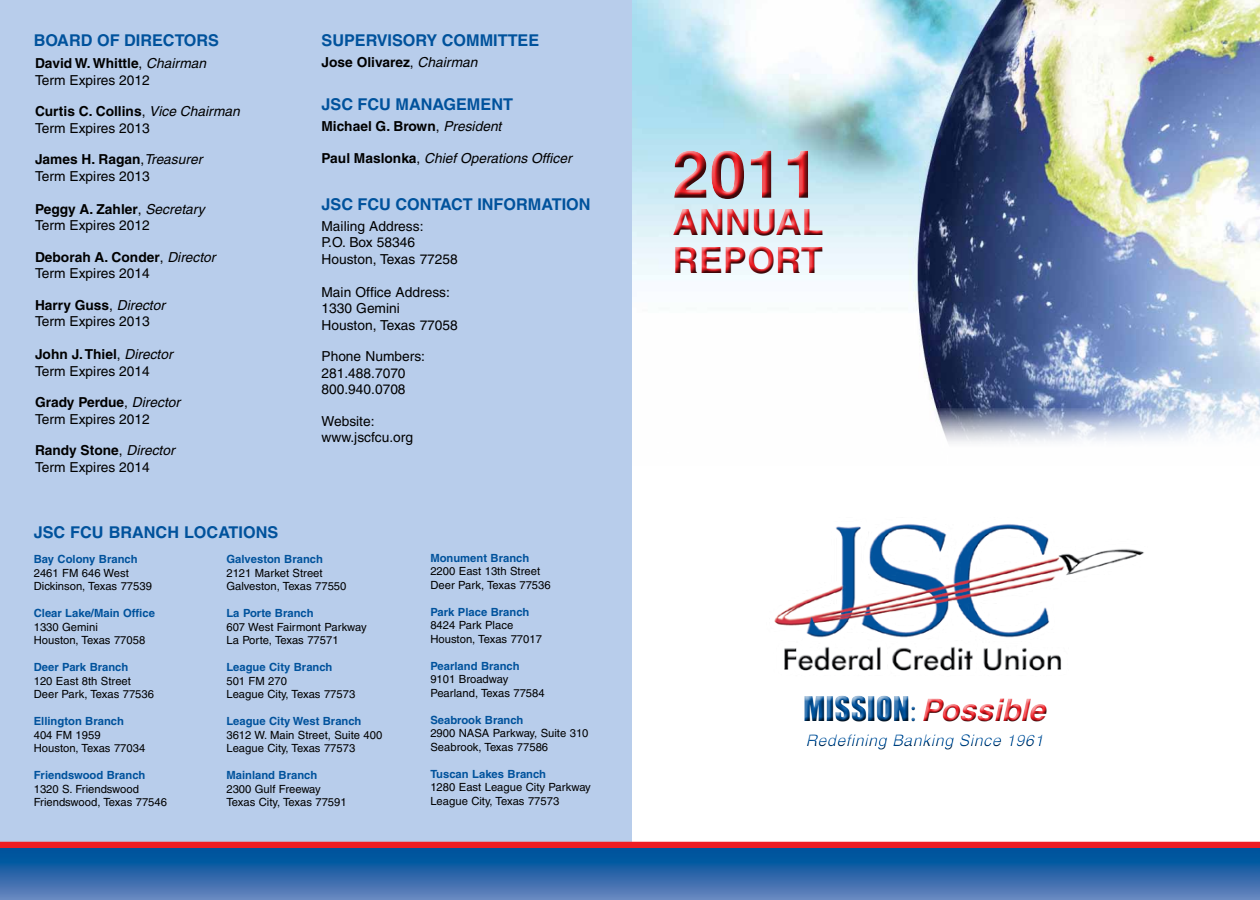
<style>
.page{position:relative;width:1260px;height:900px;background:#fff}
.page>*{position:absolute;margin:0;border:0;box-sizing:border-box;transform-origin:0 0}
.t1{font:700 66.25px "Helvetica";color:#ed1d24}
.t2{font:700 36.25px/37.5px "Helvetica";color:#ed1d24}
.t3{font:italic 700 31.25px "Helvetica";letter-spacing:-.01em;color:#ed1d24}
.t4{font:700 16.25px "Helvetica";color:#00529c}
.t5{font:italic 16.25px "Helvetica";letter-spacing:.025em;color:#00529c}
.t6{font:13.75px/16.5px "Helvetica";color:#000}
.t7{font:700 13.75px "Helvetica";color:#000}
.t8{font:italic 13.75px "Helvetica";color:#000}
.t9{font:11.25px/13.5px "Helvetica";color:#000}
.t10{font:700 11.25px "Helvetica";color:#00529c}
.s1{font-weight:400}
.s2{font-weight:400;font-style:italic}
.s3{font-weight:700}
.s4{font-style:italic}
.s5{font-weight:700;font-style:normal}
.s6{font-style:normal}
.s7{font-family:"Impact";font-weight:400;font-style:normal;color:#00529c}
.s8{font-family:"Myriad";font-weight:400;font-style:normal;color:#00529c}
</style>
<div class="page">
<img style="left:631px;top:0;width:629px;height:408px">
<img style="left:774px;top:524px;width:370px;height:147px">
<div style="left:0;top:0;width:631px;height:900px;background:#b8cdeb"></div>
<svg style="left:0;top:848px;width:1260px;height:52px"></svg>
<div style="left:0;top:842px;width:1260px;height:6px;background:#ed1d24"></div>
<div style="left:668px;top:144px;width:145px;height:57px;background:#fff;opacity:.75"></div>
<div style="left:669px;top:147px;width:145px;height:57px;background:#000;opacity:.75"></div>
<div style="left:801px;top:694px;width:251px;height:60px;background:#000;opacity:.75"></div>
<div style="left:668px;top:203px;width:159px;height:73px;background:#d4edf5"></div>
<div style="left:669px;top:205px;width:160px;height:74px;background:#000;opacity:.75"></div>
<h3 class="t4" style="left:34px;top:31px;width:36px">Board</h3>
<h3 class="t4" style="left:97px;top:31px;width:56px">of Direct</h3>
<h3 class="t4" style="left:184px;top:31px;width:25px">ors</h3>
<h3 class="t4" style="left:322px;top:31px;width:23px">Super</h3>
<h3 class="t4" style="left:377px;top:31px;width:133px">visory Comm ittee</h3>
<p class="t7" style="left:322px;top:54px;width:157px">Jose Olivarez<span class="s1">,</span> <span class="s2">Chairman</span></p>
<p class="t6" style="left:35px;top:55px;width:173px"><span class="s3">David W. Whittle</span>, <span class="s4">Chairman<br></span>Term Expires 2012</p>
<p class="t6" style="left:35px;top:103px;width:206px"><span class="s3">Curtis C. Collins</span>, <span class="s4">Vice Chairman<br></span>Term Expires 2013</p>
<p class="t6" style="left:35px;top:151px;width:169px"><span class="s3">James H. Ragan</span>,<span class="s4">Treasurer<br></span>Term Expires 2013</p>
<p class="t6" style="left:35px;top:201px;width:171px"><span class="s3">Peggy A. Zahler</span>, <span class="s4">Secretary<br></span>Term Expires 2012</p>
<p class="t6" style="left:35px;top:249px;width:182px"><span class="s3">Deborah A. Conder</span>, <span class="s4">Director<br></span>Term Expires 2014</p>
<p class="t6" style="left:35px;top:297px;width:132px"><span class="s3">Harry Guss</span>, <span class="s4">Director<br></span>Term Expires 2013</p>
<p class="t6" style="left:35px;top:346px;width:139px"><span class="s3">John J. Thiel</span>, <span class="s4">Director<br></span>Term Expires 2014</p>
<p class="t6" style="left:35px;top:394px;width:147px"><span class="s3">Grady Perdue</span>, <span class="s4">Director<br></span>Term Expires 2012</p>
<p class="t6" style="left:35px;top:442px;width:141px"><span class="s3">Randy Stone</span>, <span class="s4">Director<br></span>Term Expires 2014</p>
<h3 class="t4" style="left:322px;top:94px;width:193px">JSC FCU MANAGEMENT</h3>
<p class="t7" style="left:322px;top:118px;width:181px">Michael G. Brown<span class="s1">,</span> <span class="s2">President</span></p>
<p class="t8" style="left:322px;top:150px;width:252px"><span class="s5">Paul Maslonka</span><span class="s6">,</span> Chief Operations Officer</p>
<h3 class="t4" style="left:322px;top:195px;width:12px">jsc</h3>
<h3 class="t4" style="left:358px;top:195px;width:12px">fcu</h3>
<h3 class="t4" style="left:396px;top:195px;width:48px">contact</h3>
<h3 class="t4" style="left:477px;top:195px;width:51px">informat</h3>
<h3 class="t4" style="left:562px;top:195px;width:30px">ion</h3>
<p class="t6" style="left:322px;top:218px;width:138px">Mailing Address:<br>P.O. Box 58346<br>Houston, Texas 77258</p>
<p class="t6" style="left:322px;top:284px;width:138px">Main Office Address:<br>1330 Gemini<br>Houston, Texas 77058</p>
<p class="t6" style="left:322px;top:348px;width:105px">Phone Numbers:<br>281.488.7070<br>800.940.0708</p>
<p class="t6" style="left:322px;top:413px;width:93px">Website: www.jscfcu.org</p>
<h3 class="t4" style="left:34px;top:523px;width:185px">JSC FCU Branch locat</h3>
<h3 class="t4" style="left:239px;top:523px;width:39px">ions</h3>
<p class="t10" style="left:34px;top:552px;width:105px">Bay Colony Branch</p>
<p class="t9" style="left:34px;top:566px;width:120px">2461 FM 646 West<br>Dickinson, Texas 77539</p>
<p class="t10" style="left:34px;top:606px;width:123px">Clear Lake/Main Office</p>
<p class="t9" style="left:34px;top:620px;width:113px">1330 Gemini<br>Houston, Texas 77058</p>
<p class="t10" style="left:34px;top:660px;width:96px">Deer Park Branch</p>
<p class="t9" style="left:34px;top:674px;width:122px">120 East 8th Street<br>Deer Park, Texas 77536</p>
<p class="t10" style="left:34px;top:714px;width:92px">Ellington Branch</p>
<p class="t9" style="left:34px;top:728px;width:113px">404 FM 1959<br>Houston, Texas 77034</p>
<p class="t10" style="left:34px;top:768px;width:113px">Friendswood Branch</p>
<p class="t9" style="left:34px;top:782px;width:135px">1320 S. Friendswood<br>Friendswood, Texas 77546</p>
<p class="t10" style="left:226px;top:552px;width:98px">Galveston Branch</p>
<p class="t9" style="left:226px;top:566px;width:122px">2121 Market Street<br>Galveston, Texas 77550</p>
<p class="t10" style="left:226px;top:606px;width:89px">La Porte Branch</p>
<p class="t9" style="left:226px;top:620px;width:142px">607 West Fairmont Parkway<br>La Porte, Texas 77571</p>
<p class="t10" style="left:226px;top:660px;width:108px">League City Branch</p>
<p class="t9" style="left:226px;top:674px;width:130px">501 FM 270<br>League City, Texas 77573</p>
<p class="t10" style="left:226px;top:714px;width:137px">League City West Branch</p>
<p class="t9" style="left:226px;top:728px;width:157px">3612 W. Main Street, Suite 400<br>League City, Texas 77573</p>
<p class="t10" style="left:226px;top:768px;width:92px">Mainland Branch</p>
<p class="t9" style="left:226px;top:782px;width:122px">2300 Gulf Freeway<br>Texas City, Texas 77591</p>
<p class="t10" style="left:430px;top:551px;width:100px">Monument Branch</p>
<p class="t9" style="left:430px;top:564px;width:122px">2200 East 13th Street<br>Deer Park, Texas 77536</p>
<p class="t10" style="left:430px;top:605px;width:100px">Park Place Branch</p>
<p class="t9" style="left:430px;top:618px;width:113px">8424 Park Place<br>Houston, Texas 77017</p>
<p class="t10" style="left:430px;top:659px;width:91px">Pearland Branch</p>
<p class="t9" style="left:430px;top:672px;width:116px">9101 Broadway<br>Pearland, Texas 77584</p>
<p class="t10" style="left:430px;top:713px;width:95px">Seabrook Branch</p>
<p class="t9" style="left:430px;top:726px;width:160px">2900 NASA Parkway, Suite 310<br>Seabrook, Texas 77586</p>
<p class="t10" style="left:430px;top:767px;width:117px">Tuscan Lakes Branch</p>
<p class="t9" style="left:430px;top:780px;width:162px">1280 East League City Parkway<br>League City, Texas 77573</p>
<h1 class="t1" style="left:672px;top:134px;width:149px">2011</h1>
<h2 class="t2" style="left:672px;top:203px;width:153px">Annual<br>Report</h2>
<h3 class="t3" style="left:803px;top:691px;width:244px"><span class="s7">MISSION</span><span class="s8">:</span> Possible</h3>
<h3 class="t5" style="left:805px;top:731px;width:240px">Redefining Banking Since 1961</h3>
</div>
